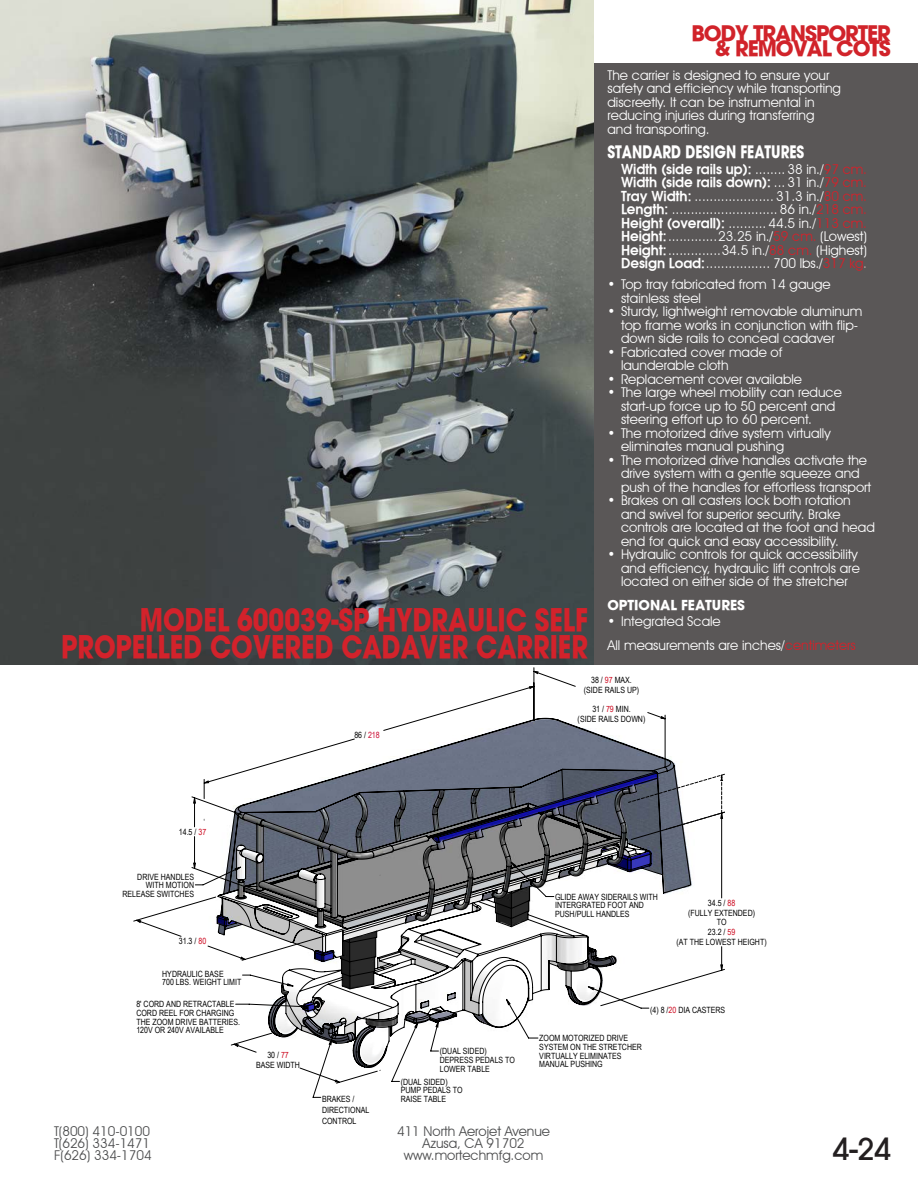
<style>
.page{position:relative;width:918px;height:1188px;background:#fff}
.page>*{position:absolute;margin:0;border:0;box-sizing:border-box;transform-origin:0 0}
.t1{font:700 30.6px "Avant Garde";color:#d3222b;scale:.83 1}
.t2{font:500 30px "Avant Garde";color:#231f20}
.t3{font:700 21px/15px "Avant Garde";letter-spacing:-.05em;color:#d1232a;text-align:right}
.t4{font:700 16.8px "Avant Garde";color:#fff;scale:.8 1}
.t5{font:13.5px/13.5px "Avant Garde IT Cby BT";color:#fff}
.t6{font:13.5px/12px "Avant Garde IT Cby BT";color:#4b4c4d;text-align:justify}
.t7{font:700 13.5px "Avant Garde";color:#fff}
.t8{font:8.55px/8.6px "Arial Narrow";color:#000}
.s1{font-family:"Avant Garde Demi"}
.s2{color:#d3222b}
.s3{color:#cfb5ad}
.s4{color:#cd0a20}
.s5{color:#cb0b32}
</style>
<div class="page">
<svg style="left:137px;top:671px;width:586px;height:411px"></svg>
<svg style="left:691px;top:770px;width:34px;height:60px"></svg>
<svg style="left:217px;top:718px;width:474px;height:350px"></svg>
<div style="left:594px;top:63px;width:324px;height:601px;background:#5a5757"></div>
<img style="left:0;top:0;width:594px;height:664px">
<p class="t1" style="left:140px;top:600px;width:542px">MODEL 600039-SP HYDRAULIC SELF</p>
<p class="t1" style="left:61px;top:627px;width:636px">PROPELLED COVERED CADAVER CARRIER</p>
<h3 class="t3" style="left:691px;top:26px;width:201px">BODY TRANSPORTER &amp; REMOVAL COTS</h3>
<p class="t5" style="left:608px;top:68px;width:235px">The carrier is designed to ensure your safety and efficiency while transporting</p>
<p class="t5" style="left:608px;top:95px;width:209px;text-align:justify">discreetly. It can be instrumental in reducing injuries during transferring and transporting.</p>
<p class="t4" style="left:608px;top:140px;width:248px">STANDARD DESIGN FEATURES</p>
<p class="t5" style="left:621px;top:162px;width:247px;text-align:justify"><span class="s1">Width (side rails up):</span> ........ 38 in./<span class="s2">97 cm.<br></span><span class="s1">Width (side rails down):</span> ... 31 in./<span class="s2">79 cm.<br></span><span class="s1">Tray Width:</span> ..................... 31.3 in./<span class="s2">80 cm.<br></span><span class="s1">Length:</span> ............................ 86 in./<span class="s2">218 cm.</span></p>
<p class="t5" style="left:621px;top:216px;width:247px"><span class="s1">Height (overall):</span> .......... 44.5 in./<span class="s2">113 cm.</span></p>
<p class="t5" style="left:621px;top:230px;width:247px"><span class="s1">Height:</span>.............23.25 in./<span class="s2">59 cm.</span> (Lowest)</p>
<p class="t5" style="left:621px;top:243px;width:247px"><span class="s1">Height:</span>..............34.5 in./<span class="s2">88 cm.</span> (Highest)</p>
<p class="t5" style="left:621px;top:257px;width:247px"><span class="s1">Design Load:</span>................. 700 lbs./<span class="s2">317 kg</span><span class="s3">.</span></p>
<p class="t5" style="left:621px;top:278px;width:211px;text-indent:-14px">• Top tray fabricated from 14 gauge stainless steel</p>
<p class="t5" style="left:608px;top:305px;width:256px">• Sturdy, lightweight removable aluminum</p>
<p class="t5" style="left:621px;top:318px;width:239px">top frame works in conjunction with flip-</p>
<p class="t5" style="left:621px;top:332px;width:215px">down side rails to conceal cadaver</p>
<p class="t5" style="left:621px;top:345px;width:163px;text-indent:-14px">• Fabricated cover made of launderable cloth</p>
<p class="t5" style="left:608px;top:372px;width:196px">• Replacement cover available</p>
<p class="t5" style="left:621px;top:386px;width:223px;text-indent:-14px">• The large wheel mobility can reduce start-up force up to 50 percent and steering effort up to 60 percent.</p>
<p class="t5" style="left:621px;top:426px;width:211px;text-indent:-14px">• The motorized drive system virtually eliminates manual pushing</p>
<p class="t5" style="left:621px;top:453px;width:252px;text-indent:-14px">• The motorized drive handles activate the drive system with a gentle squeeze and push of the handles for effortless transport</p>
<p class="t5" style="left:621px;top:494px;width:255px;text-indent:-14px">• Brakes on all casters lock both rotation and swivel for superior security. Brake controls are located at the foot and head end for quick and easy accessibility.</p>
<p class="t5" style="left:621px;top:548px;width:240px;text-indent:-14px">• Hydraulic controls for quick accessibility and efficiency, hydraulic lift controls are located on either side of the stretcher</p>
<p class="t7" style="left:608px;top:597px;width:139px">OPTIONAL FEATURES</p>
<p class="t5" style="left:608px;top:615px;width:115px">• Integrated Scale</p>
<p class="t5" style="left:608px;top:639px;width:250px">All measurements are inches/<span class="s2">centimeters</span></p>
<p class="t8" style="left:179px;top:827px;width:29px">14.5 / <span class="s4">37</span></p>
<p class="t8" style="left:122px;top:872px;width:73px;text-align:right">DRIVE HANDLES<br>WITH MOTION<br>RELEASE SWITCHES</p>
<p class="t8" style="left:179px;top:937px;width:29px">31.3 / <span class="s4">80</span></p>
<p class="t8" style="left:162px;top:969px;width:81px">HYDRAULIC BASE<br>700 LBS. WEIGHT LIMIT</p>
<p class="t8" style="left:354px;top:730px;width:27px">86 / <span class="s5">218</span></p>
<p class="t8" style="left:584px;top:675px;width:57px;line-height:9.8px;text-align:center">38 / <span class="s4">97</span> MAX. (SIDE RAILS UP)</p>
<p class="t8" style="left:578px;top:704px;width:69px;line-height:9.8px;text-align:center">31 / <span class="s4">79</span> MIN.<br>(SIDE RAILS DOWN)</p>
<p class="t8" style="left:555px;top:892px;width:104px">GLIDE AWAY SIDERAILS WITH<br>INTERGRATED FOOT AND<br>PUSH/PULL HANDLES</p>
<p class="t8" style="left:677px;top:898px;width:92px;line-height:9.8px;text-align:center">34.5 / <span class="s4">88<br></span>(FULLY EXTENDED)<br>TO<br>23.2 / <span class="s4">59<br></span>(AT THE LOWEST HEIGHT)</p>
<p class="t8" style="left:136px;top:1000px;width:105px">8' CORD AND RETRACTABLE<br>CORD REEL FOR CHARGING<br>THE ZOOM DRIVE BATTERIES.<br>120V OR 240V AVAILABLE</p>
<p class="t8" style="left:650px;top:1005px;width:77px">(4) 8 /<span class="s4">20</span> DIA CASTERS</p>
<p class="t8" style="left:539px;top:1034px;width:104px">ZOOM MOTORIZED DRIVE<br>SYSTEM ON THE STRETCHER<br>VIRTUALLY ELIMINATES<br>MANUAL PUSHING</p>
<p class="t8" style="left:440px;top:1047px;width:77px">(DUAL SIDED)<br>DEPRESS PEDALS TO<br>LOWER TABLE</p>
<p class="t8" style="left:256px;top:1050px;width:45px;line-height:9.8px;text-align:center">30 / <span class="s4">77<br></span>BASE WIDTH</p>
<p class="t8" style="left:322px;top:1093px;width:49px;line-height:11.1px">BRAKES /<br>DIRECTIONAL<br>CONTROL</p>
<p class="t8" style="left:401px;top:1077px;width:63px">(DUAL SIDED)<br>PUMP PEDALS TO<br>RAISE TABLE</p>
<p class="t6" style="left:54px;top:1125px;width:99px">T(800) 410-0100<br>T(626) 334-1471<br>F(626) 334-1704</p>
<p class="t6" style="left:397px;top:1125px;width:155px;text-align:center">411 North Aerojet Avenue<br>Azusa, CA 91702 www.mortechmfg.com</p>
<h2 class="t2" style="left:833px;top:1131px;width:60px">4-24</h2>
</div>
